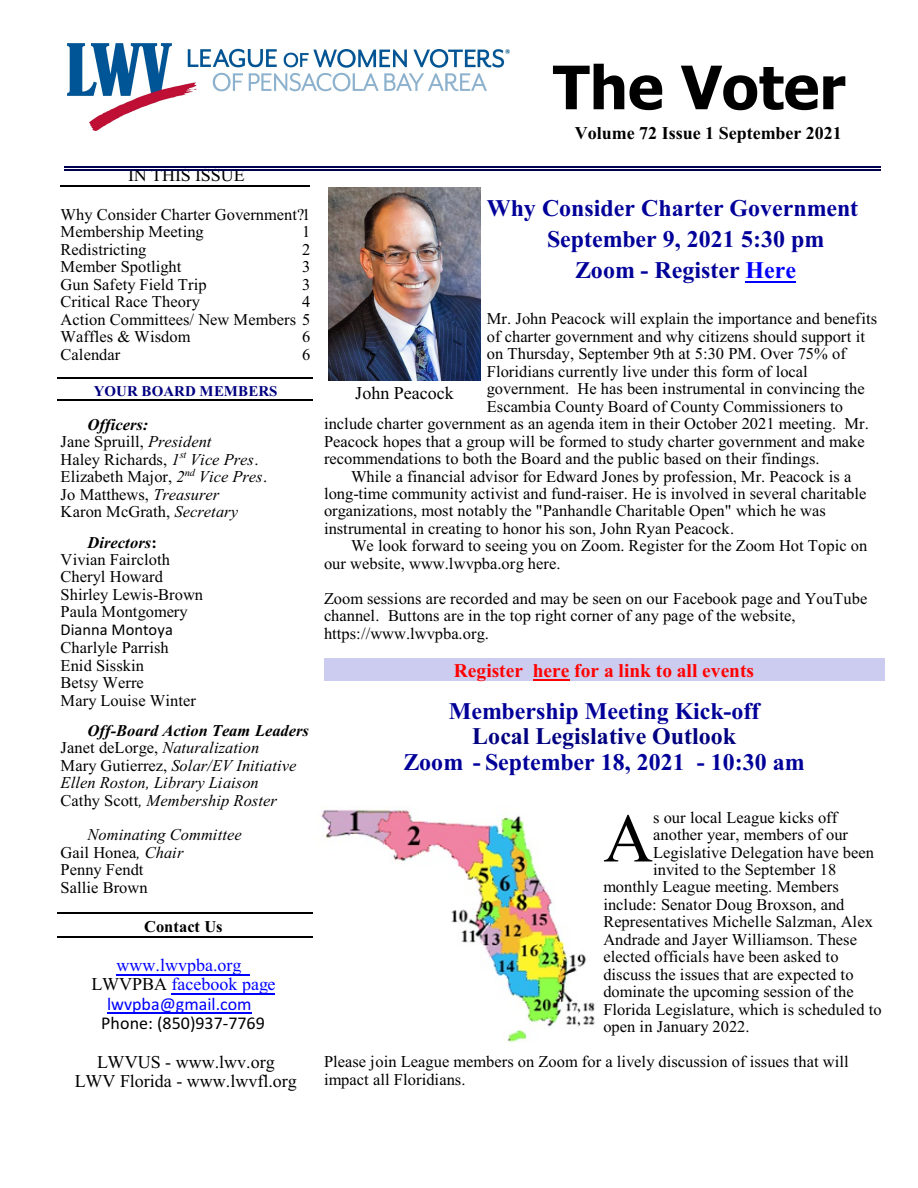
<style>
.page{position:relative;width:918px;height:1188px;background:#fff}
.page>*{position:absolute;margin:0;border:0;box-sizing:border-box;transform-origin:0 0}
.t1{font:69px "Times New Roman";color:#000}
.t2{font:700 60px "Tahoma";color:#000}
.t3{font:700 24px "Times New Roman";color:#009}
.t4{font:700 24px "Times New Roman";color:#000080}
.t5{font:700 19.5px "Times New Roman";color:#f00}
.t6{font:18px/19px "Times New Roman";color:#000;text-align:center}
.t7{font:18px/19px "Times New Roman";color:#00f;text-align:center}
.t8{font:700 18px "Times New Roman";color:#000}
.t9{font:18px "Calibri";color:#000}
.t10{font:18px "Calibri";color:#00f}
.t11{font:16.5px/17.4px "Times New Roman";color:#000}
.t12{font:italic 16.5px/17.4px "Times New Roman";color:#000}
.t13{font:16.5px "Calibri";color:#000}
.t14{font:700 16.5px "Times New Roman";color:#000}
.t15{font:700 15px "Times New Roman";color:#000080}
.s1{font-weight:700;font-style:italic}
.s2{font-style:italic}
.s3{font-weight:700}
.s4{font-style:normal}
.s5{color:#000}
.s6{color:#00f}
</style>
<div class="page">
<hr style="left:58px;top:377px;width:255px;height:2px;background:#000">
<hr style="left:58px;top:399px;width:255px;height:2px;background:#000">
<hr style="left:58px;top:912px;width:255px;height:2px;background:#000">
<hr style="left:58px;top:936px;width:255px;height:1px;background:#000">
<div style="left:324px;top:658px;width:560px;height:23px;background:#ccccf0"></div>
<img style="left:68px;top:43px;width:442px;height:87px">
<img style="left:321px;top:807px;width:274px;height:235px">
<img style="left:328px;top:188px;width:152px;height:192px">
<hr style="left:117px;top:974px;width:133px;height:1px;background:#00f">
<hr style="left:172px;top:993px;width:103px;height:1px;background:#00f">
<hr style="left:107px;top:1012px;width:145px;height:1px;background:#00f">
<hr style="left:746px;top:281px;width:50px;height:2px;background:#00f">
<hr style="left:533px;top:680px;width:37px;height:1px;background:#f00">
<hr style="left:64px;top:167px;width:817px;height:1px;background:#00004f">
<hr style="left:64px;top:170px;width:817px;height:1px;background:#00004f">
<hr style="left:61px;top:186px;width:249px;height:1px;background:#000">
<p class="t6" style="left:128px;top:168px;width:118px">IN THIS ISSUE</p>
<p class="t11" style="left:61px;top:207px;width:251px">Why Consider Charter Government?1<br>Membership Meeting</p>
<p class="t11" style="left:302px;top:225px;width:10px">1</p>
<p class="t11" style="left:61px;top:242px;width:87px">Redistricting</p>
<p class="t11" style="left:302px;top:242px;width:10px">2</p>
<p class="t11" style="left:61px;top:260px;width:122px">Member Spotlight</p>
<p class="t11" style="left:302px;top:260px;width:10px">3</p>
<p class="t11" style="left:61px;top:277px;width:148px">Gun Safety Field Trip</p>
<p class="t11" style="left:302px;top:277px;width:10px">3</p>
<p class="t11" style="left:61px;top:295px;width:141px">Critical Race Theory</p>
<p class="t11" style="left:61px;top:295px;width:251px;text-align:justify;text-indent:241px">4<br>Action Committees/ New Members 5<br>Waffles &amp; Wisdom</p>
<p class="t11" style="left:302px;top:330px;width:10px">6</p>
<p class="t11" style="left:61px;top:347px;width:61px">Calendar</p>
<p class="t11" style="left:302px;top:347px;width:10px">6</p>
<p class="t15" style="left:94px;top:386px;width:185px">YOUR BOARD MEMBERS</p>
<p class="t11" style="left:61px;top:418px;width:208px;text-indent:27px"><span class="s1">Officers:<br></span>Jane Spruill, <span class="s2">President<br></span>Haley Richards, <span class="s2">1</span><sup>st</sup> <span class="s2">Vice Pres</span>.<br>Elizabeth Major, <span class="s2">2</span><sup>nd</sup> <span class="s2">Vice Pres</span>.<br>Jo Matthews, <span class="s2">Treasurer<br></span>Karon McGrath, <span class="s2">Secretary</span></p>
<p class="t11" style="left:61px;top:535px;width:144px;text-indent:27px"><span class="s1">Directors</span><span class="s3">:<br></span>Vivian Faircloth<br>Cheryl Howard<br>Shirley Lewis-Brown<br>Paula Montgomery</p>
<p class="t13" style="left:61px;top:623px;width:114px">Dianna Montoya</p>
<p class="t11" style="left:61px;top:641px;width:137px">Charlyle Parrish<br>Enid Sisskin<br>Betsy Werre<br>Mary Louise Winter</p>
<p class="t12" style="left:61px;top:723px;width:250px;text-indent:27px"><span class="s3">Off-Board Action Team Leaders<br></span><span class="s4">Janet deLorge,</span> Naturalization<br><span class="s4">Mary Gutierrez,</span> Solar/EV Initiative<br>Ellen Roston, Library Liaison<br><span class="s4">Cathy Scott</span>, Membership Roster</p>
<p class="t11" style="left:61px;top:828px;width:183px;text-indent:27px"><span class="s2">Nominating Committee<br></span>Gail Honea<span class="s2">, Chair<br></span>Penny Fendt<br>Sallie Brown</p>
<p class="t14" style="left:144px;top:921px;width:80px">Contact Us</p>
<p class="t7" style="left:91px;top:957px;width:186px">www.lwvpba.org<br><span class="s5">LWVPBA</span> facebook page</p>
<p class="t10" style="left:107px;top:996px;width:146px">lwvpba@gmail.com</p>
<p class="t9" style="left:101px;top:1016px;width:165px">Phone: (850)937-7769</p>
<p class="t6" style="left:75px;top:1054px;width:224px">LWVUS - www.lwv.org<br>LWV Florida - www.lwvfl.org</p>
<h2 class="t2" style="left:553px;top:63px;width:294px">The Voter</h2>
<p class="t8" style="left:575px;top:127px;width:269px">Volume 72 Issue 1 September 2021</p>
<h3 class="t3" style="left:487px;top:200px;width:373px">Why Consider Charter Government</h3>
<h3 class="t3" style="left:547px;top:231px;width:279px">September 9, 2021 5:30 pm</h3>
<h3 class="t3" style="left:575px;top:262px;width:222px">Zoom - Register <span class="s6">Here</span></h3>
<p class="t11" style="left:487px;top:312px;width:392px">Mr. John Peacock will explain the importance and benefits</p>
<p class="t11" style="left:487px;top:329px;width:380px">of charter government and why citizens should support it</p>
<p class="t11" style="left:487px;top:347px;width:361px">on Thursday, September 9th at 5:30 PM. Over 75% of</p>
<p class="t11" style="left:487px;top:364px;width:322px">Floridians currently live under this form of local</p>
<p class="t11" style="left:487px;top:382px;width:379px">government. He has been instrumental in convincing the</p>
<p class="t11" style="left:487px;top:399px;width:358px">Escambia County Board of County Commissioners to</p>
<p class="t11" style="left:324px;top:416px;width:546px">include charter government as an agenda item in their October 2021 meeting. Mr.</p>
<p class="t11" style="left:324px;top:434px;width:542px">Peacock hopes that a group will be formed to study charter government and make</p>
<p class="t11" style="left:324px;top:451px;width:497px">recommendations to both the Board and the public based on their findings.</p>
<p class="t11" style="left:351px;top:469px;width:502px">While a financial advisor for Edward Jones by profession, Mr. Peacock is a</p>
<p class="t11" style="left:324px;top:486px;width:544px">long-time community activist and fund-raiser. He is involved in several charitable</p>
<p class="t11" style="left:324px;top:504px;width:503px">organizations, most notably the "Panhandle Charitable Open" which he was</p>
<p class="t11" style="left:324px;top:521px;width:412px">instrumental in creating to honor his son, John Ryan Peacock.</p>
<p class="t11" style="left:351px;top:539px;width:518px">We look forward to seeing you on Zoom. Register for the Zoom Hot Topic on</p>
<p class="t11" style="left:324px;top:556px;width:238px">our website, www.lwvpba.org here.</p>
<p class="t11" style="left:324px;top:591px;width:545px">Zoom sessions are recorded and may be seen on our Facebook page and YouTube channel. Buttons are in the top right corner of any page of the website, https://www.lwvpba.org.</p>
<p class="t5" style="left:454px;top:664px;width:302px">Register here for a link to all events</p>
<h3 class="t3" style="left:449px;top:703px;width:312px">Membership Meeting Kick-off</h3>
<h3 class="t4" style="left:472px;top:728px;width:265px">Local Legislative Outlook</h3>
<h3 class="t3" style="left:404px;top:754px;width:403px">Zoom - September 18, 2021 - 10:30 am</h3>
<h1 class="t1" style="left:603px;top:814px;width:51px">A</h1>
<p class="t11" style="left:653px;top:810px;width:186px">s our local League kicks off</p>
<p class="t6" style="left:355px;top:385px;width:100px">John Peacock</p>
<p class="t11" style="left:653px;top:827px;width:196px">another year, members of our</p>
<p class="t11" style="left:653px;top:845px;width:222px">Legislative Delegation have been</p>
<p class="t11" style="left:653px;top:862px;width:185px">invited to the September 18</p>
<p class="t11" style="left:603px;top:880px;width:237px">monthly League meeting. Members</p>
<p class="t11" style="left:603px;top:897px;width:243px">include: Senator Doug Broxson, and</p>
<p class="t11" style="left:603px;top:915px;width:271px">Representatives Michelle Salzman, Alex</p>
<p class="t11" style="left:603px;top:932px;width:255px">Andrade and Jayer Williamson. These</p>
<p class="t11" style="left:603px;top:950px;width:237px">elected officials have been asked to</p>
<p class="t11" style="left:603px;top:967px;width:252px">discuss the issues that are expected to</p>
<p class="t11" style="left:603px;top:985px;width:252px">dominate the upcoming session of the</p>
<p class="t11" style="left:603px;top:1002px;width:280px">Florida Legislature, which is scheduled to</p>
<p class="t11" style="left:603px;top:1019px;width:148px">open in January 2022.</p>
<p class="t11" style="left:324px;top:1054px;width:526px">Please join League members on Zoom for a lively discussion of issues that will impact all Floridians.</p>
</div>
